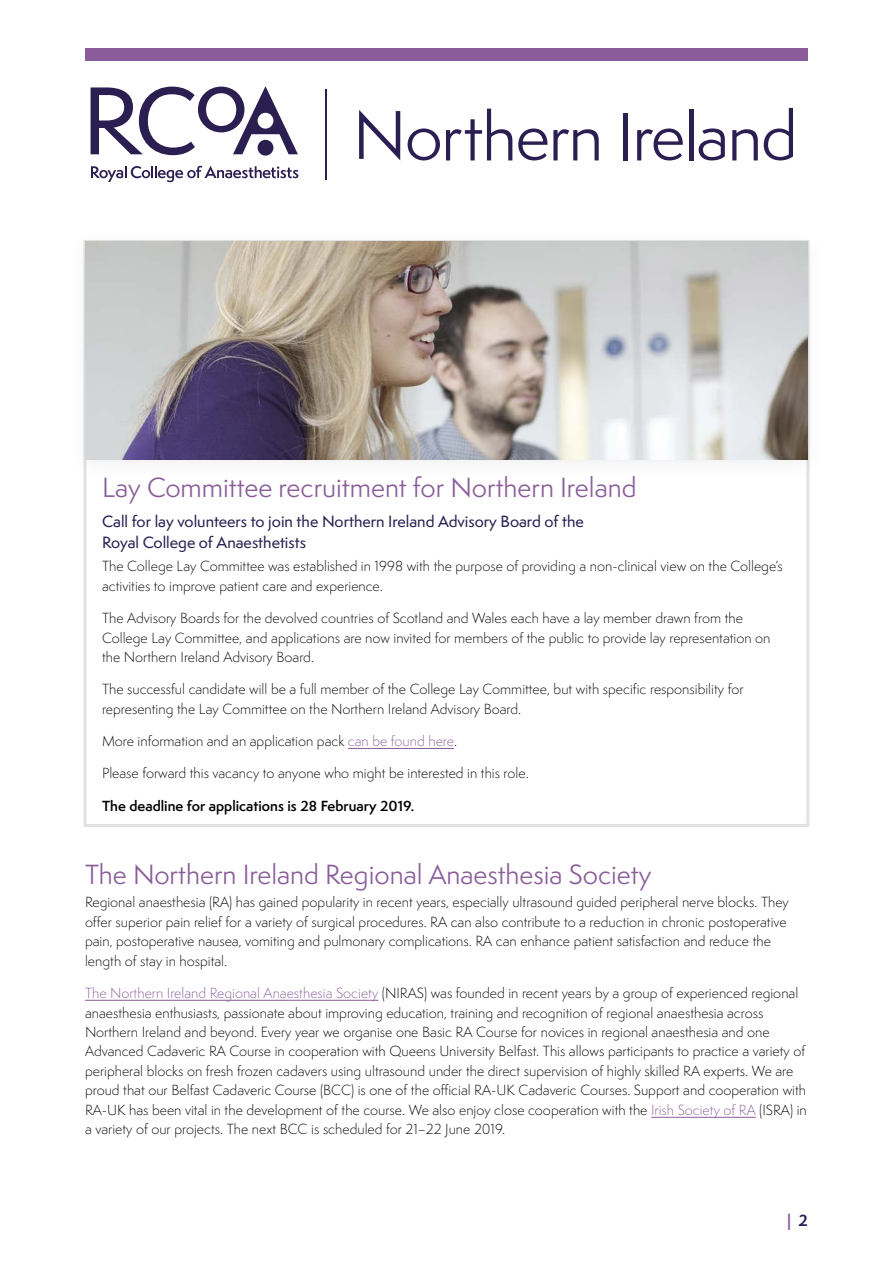
<style>
.page{position:relative;width:893px;height:1263px;background:#fff}
.page>*{position:absolute;margin:0;border:0;box-sizing:border-box;transform-origin:0 0}
.t1{font:25.5px "Semplicita Pro";color:#8a5d9a}
.t2{font:500 15px/21px "Semplicita Pro";color:#291f51}
.t3{font:700 15px "Semplicita Pro";color:#8a5d9a}
.t4{font:300 13.5px/19.5px "Semplicita Pro";color:#000}
.t5{font:600 13.5px "Semplicita Pro";color:#000}
.s1{color:#8a5d9a}
.s2{color:#291f51}
</style>
<div class="page">
<div style="left:85px;top:48px;width:723px;height:13px;background:#8a5d9a"></div>
<hr style="left:348px;top:748px;width:106px;height:1px;background:#8a5d9a">
<hr style="left:85px;top:1000px;width:293px;height:1px;background:#8a5d9a">
<hr style="left:651px;top:1117px;width:105px;height:1px;background:#8a5d9a">
<div style="left:66px;top:227px;width:761px;height:255px;background:#000;opacity:.07"></div>
<img style="left:85px;top:242px;width:723px;height:217px">
<svg style="left:91px;top:166px;width:207px;height:16px"></svg>
<svg style="left:91px;top:86px;width:207px;height:69px"></svg>
<hr style="left:325px;top:89px;width:2px;height:90px;background:#2b1f51">
<svg style="left:359px;top:110px;width:41px;height:50px"></svg>
<svg style="left:408px;top:128px;width:32px;height:32px"></svg>
<svg style="left:446px;top:109px;width:66px;height:51px"></svg>
<svg style="left:518px;top:128px;width:29px;height:32px"></svg>
<svg style="left:553px;top:129px;width:46px;height:31px"></svg>
<div style="left:623px;top:113px;width:5px;height:47px;background:#2b1f51"></div>
<svg style="left:637px;top:128px;width:46px;height:32px"></svg>
<hr style="left:689px;top:109px;width:4px;height:51px;background:#2b1f51">
<svg style="left:699px;top:128px;width:26px;height:32px"></svg>
<svg style="left:732px;top:129px;width:26px;height:31px"></svg>
<svg style="left:764px;top:108px;width:29px;height:52px"></svg>
<h1 class="t1" style="left:102px;top:470px;width:536px">Lay Committee recruitment for Northern Ireland</h1>
<p class="t2" style="left:102px;top:510px;width:483px">Call for lay volunteers to join the Northern Ireland Advisory Board of the<br>Royal College of Anaesthetists</p>
<p class="t4" style="left:102px;top:557px;width:682px">The College Lay Committee was established in 1998 with the purpose of providing a non-clinical view on the College’s activities to improve patient care and experience.</p>
<p class="t4" style="left:102px;top:608px;width:670px">The Advisory Boards for the devolved countries of Scotland and Wales each have a lay member drawn from the<br>College Lay Committee, and applications are now invited for members of the public to provide lay representation on the Northern Ireland Advisory Board.</p>
<p class="t4" style="left:102px;top:680px;width:643px">The successful candidate will be a full member of the College Lay Committee, but with specific responsibility for representing the Lay Committee on the Northern Ireland Advisory Board.</p>
<p class="t4" style="left:102px;top:731px;width:357px">More information and an application pack <span class="s1">can be found here</span>.</p>
<p class="t4" style="left:102px;top:764px;width:428px">Please forward this vacancy to anyone who might be interested in this role.</p>
<p class="t5" style="left:102px;top:796px;width:314px">The deadline for applications is 28 February 2019.</p>
<h1 class="t1" style="left:85px;top:856px;width:568px">The Northern Ireland Regional Anaesthesia Society</h1>
<p class="t4" style="left:85px;top:892px;width:705px">Regional anaesthesia (RA) has gained popularity in recent years, especially ultrasound guided peripheral nerve blocks. They offer superior pain relief for a variety of surgical procedures. RA can also contribute to a reduction in chronic postoperative pain, postoperative nausea, vomiting and pulmonary complications. RA can enhance patient satisfaction and reduce the length of stay in hospital.</p>
<p class="t4" style="left:85px;top:983px;width:723px"><span class="s1">The Northern Ireland Regional Anaesthesia Society</span> (NIRAS) was founded in recent years by a group of experienced regional anaesthesia enthusiasts, passionate about improving education, training and recognition of regional anaesthesia across Northern Ireland and beyond. Every year we organise one Basic RA Course for novices in regional anaesthesia and one Advanced Cadaveric RA Course in cooperation with Queens University Belfast. This allows participants to practice a variety of peripheral blocks on fresh frozen cadavers using ultrasound under the direct supervision of highly skilled RA experts. We are proud that our Belfast Cadaveric Course (BCC) is one of the official RA-UK Cadaveric Courses. Support and cooperation with RA-UK has been vital in the development of the course. We also enjoy close cooperation with the <span class="s1">Irish Society of RA</span> (ISRA) in a variety of our projects. The next BCC is scheduled for 21–22 June 2019.</p>
<p class="t3" style="left:787px;top:1209px;width:22px">| <span class="s2">2</span></p>
</div>
